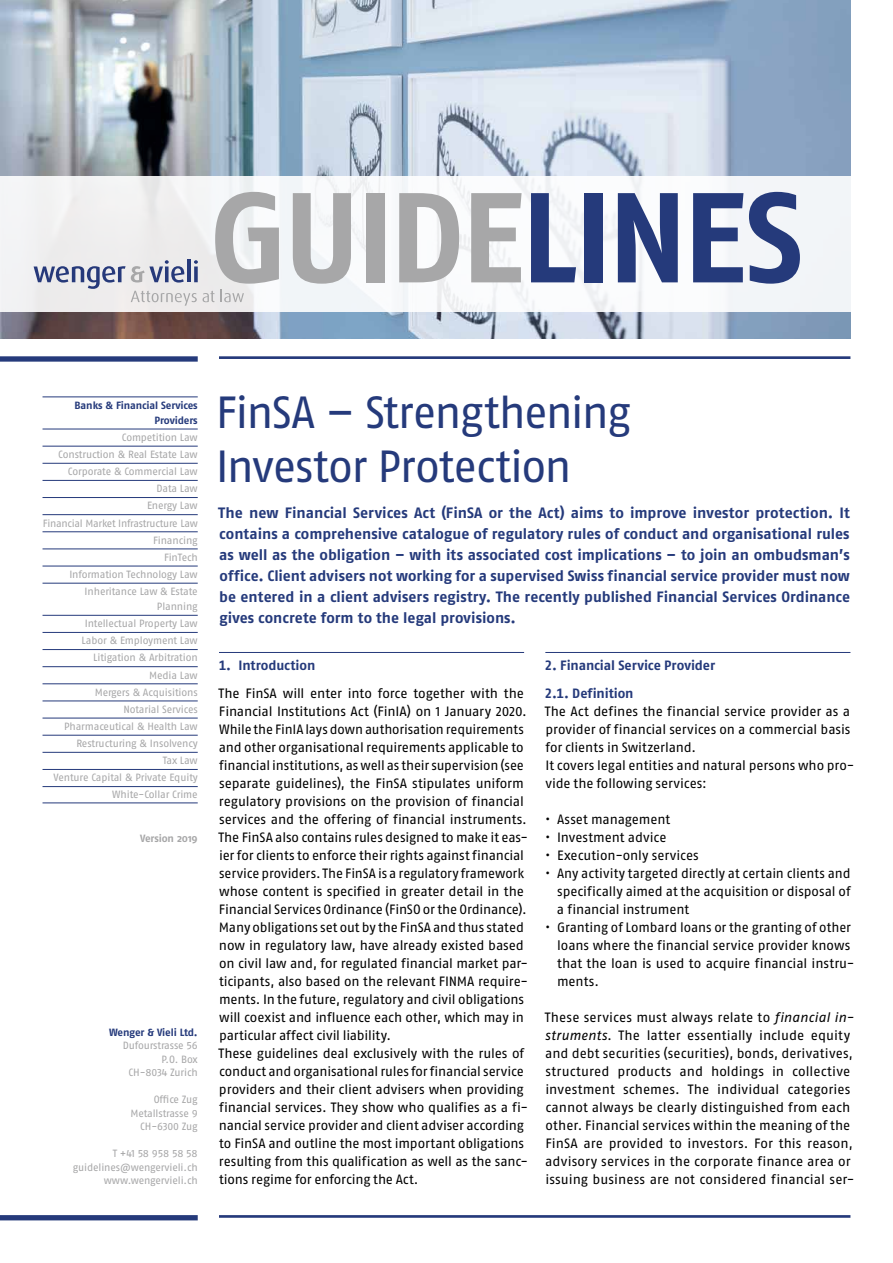
<style>
.page{position:relative;width:893px;height:1263px;background:#fff}
.page>*{position:absolute;margin:0;border:0;box-sizing:border-box;transform-origin:0 0}
.t1{font:127.5px "Fago No Bold Tf";letter-spacing:-.04em;color:#a7a7a8}
.t2{font:45px/54px "Fago No Regular LF";letter-spacing:-.035em;color:#253a7b}
.t3{font:15px/21px "Fago No Bold Tf";letter-spacing:.005em;color:#253a7b;text-align:justify}
.t4{font:13.5px/18px "Fago No Regular LF";letter-spacing:-.005em;color:#000}
.t5{font:13.5px/28.5px "Fago No Bold Tf";letter-spacing:-.005em;color:#253a7b}
.t6{font:10.5px/17.1px "Fago No Regular LF";letter-spacing:-.015em;color:#a7a7a8;text-align:right}
.t7{font:700 10.5px/15px "Fago No";letter-spacing:-.015em;color:#253a7b;text-align:right}
.t8{font:700 10.5px "Fago No";letter-spacing:-.01em;color:#a7a7a8}
.s1{color:#253a7b}
.s2{font-family:"Dax"}
.s3{font-family:"Fago No Regular Lf";font-style:italic}
</style>
<div class="page">
<hr style="left:219px;top:356px;width:631px;height:3px;background:#253a7b">
<hr style="left:219px;top:1215px;width:631px;height:3px;background:#253a7b">
<div style="left:0;top:1215px;width:198px;height:5px;background:#253a7b"></div>
<div style="left:0;top:356px;width:198px;height:6px;background:#253a7b"></div>
<img style="left:0;top:0;width:850px;height:338px">
<div style="left:0;top:176px;width:893px;height:136px;background:#f3f5f8"></div>
<hr style="left:219px;top:652px;width:305px;height:1px;background:#253a7b">
<hr style="left:545px;top:652px;width:305px;height:1px;background:#253a7b">
<hr style="left:187px;top:259px;width:4px;height:23px;background:#26397a">
<svg style="left:34px;top:260px;width:180px;height:46px"></svg>
<svg style="left:221px;top:289px;width:23px;height:13px"></svg>
<hr style="left:43px;top:397px;width:155px;height:1px;background:#253a7b">
<hr style="left:43px;top:429px;width:155px;height:1px;background:#253a7b">
<hr style="left:43px;top:446px;width:155px;height:1px;background:#253a7b">
<hr style="left:43px;top:463px;width:155px;height:1px;background:#253a7b">
<hr style="left:43px;top:480px;width:155px;height:1px;background:#253a7b">
<hr style="left:43px;top:497px;width:155px;height:1px;background:#253a7b">
<hr style="left:43px;top:514px;width:155px;height:1px;background:#253a7b">
<hr style="left:43px;top:531px;width:155px;height:1px;background:#253a7b">
<hr style="left:43px;top:549px;width:155px;height:1px;background:#253a7b">
<hr style="left:43px;top:566px;width:155px;height:1px;background:#253a7b">
<hr style="left:43px;top:583px;width:155px;height:1px;background:#253a7b">
<hr style="left:43px;top:615px;width:155px;height:1px;background:#253a7b">
<hr style="left:43px;top:632px;width:155px;height:1px;background:#253a7b">
<hr style="left:43px;top:649px;width:155px;height:1px;background:#253a7b">
<hr style="left:43px;top:666px;width:155px;height:1px;background:#253a7b">
<hr style="left:43px;top:683px;width:155px;height:1px;background:#253a7b">
<hr style="left:43px;top:701px;width:155px;height:1px;background:#253a7b">
<hr style="left:43px;top:718px;width:155px;height:1px;background:#253a7b">
<hr style="left:43px;top:735px;width:155px;height:1px;background:#253a7b">
<hr style="left:43px;top:752px;width:155px;height:1px;background:#253a7b">
<hr style="left:43px;top:769px;width:155px;height:1px;background:#253a7b">
<hr style="left:43px;top:786px;width:155px;height:1px;background:#253a7b">
<hr style="left:43px;top:803px;width:155px;height:1px;background:#253a7b">
<h1 class="t1" style="left:209px;top:163px;width:596px">GUIDE<span class="s1">LINES</span></h1>
<p class="t7" style="left:75px;top:397px;width:125px">Banks &amp; Financial Services<br>Providers</p>
<p class="t6" style="left:43px;top:429px;width:156px">Competition Law<br>Construction &amp; Real Estate Law<br>Corporate &amp; Commercial Law<br>Data Law<br>Energy Law<br>Financial Market Infrastructure Law<br>Financing<br>FinTech<br>Information Technology Law<br>Inheritance Law &amp; Estate</p>
<p class="t6" style="left:54px;top:598px;width:146px">Planning<br>Intellectual Property Law<br>Labor &amp; Employment Law<br>Litigation &amp; Arbitration<br>Media Law<br>Mergers &amp; Acquisitions<br>Notarial Services<br>Pharmaceutical &amp; Health Law<br>Restructuring &amp; Insolvency<br>Tax Law<br>Venture Capital &amp; Private Equity<br>White-Collar Crime</p>
<p class="t8" style="left:140px;top:832px;width:59px">Version 2019</p>
<p class="t7" style="left:109px;top:1024px;width:90px">Wenger <span class="s2">&amp;</span> Vieli Ltd.</p>
<p class="t6" style="left:123px;top:1039px;width:77px;line-height:13.5px">Dufourstrasse 56<br>P.O. Box<br>CH-8034 Zurich</p>
<p class="t6" style="left:131px;top:1093px;width:69px;line-height:13.5px">Office Zug<br>Metallstrasse 9<br>CH-6300 Zug</p>
<p class="t6" style="left:73px;top:1147px;width:126px;line-height:13.5px">T +41 58 958 58 58 guidelines@wengervieli.ch www.wengervieli.ch</p>
<h2 class="t2" style="left:216px;top:385px;width:416px">FinSA – Strengthening<br>Investor Protection</h2>
<p class="t3" style="left:218px;top:502px;width:633px">The new Financial Services Act (FinSA or the Act) aims to improve investor protection. It contains a comprehensive catalogue of regulatory rules of conduct and organisational rules as well as the obligation – with its associated cost implications – to join an ombudsman’s office. Client advisers not working for a supervised Swiss financial service provider must now be entered in a client advisers registry. The recently published Financial Services Ordinance gives concrete form to the legal provisions.</p>
<p class="t5" style="left:219px;top:651px;width:98px">1. Introduction</p>
<p class="t4" style="left:219px;top:684px;width:311px">The FinSA will enter into force together with the Financial Institutions Act (FinIA) on 1 January 2020.<br>While the FinIA lays down authorisation requirements and other organisational requirements applicable to financial institutions, as well as their supervision (see separate guidelines), the FinSA stipulates uniform regulatory provisions on the provision of financial services and the offering of financial instruments.<br>The FinSA also contains rules designed to make it eas&shy;ier for clients to enforce their rights against financial service providers. The FinSA is a regulatory framework whose content is specified in greater detail in the Financial Services Ordinance (FinSO or the Ordinance).<br>Many obligations set out by the FinSA and thus stated now in regulatory law, have already existed based on civil law and, for regulated financial market par&shy;ticipants, also based on the relevant FINMA require&shy;ments. In the future, regulatory and civil obligations will coexist and influence each other, which may in particular affect civil liability.<br>These guidelines deal exclusively with the rules of conduct and organisational rules for financial service providers and their client advisers when providing financial services. They show who qualifies as a fi&shy;nancial service provider and client adviser according to FinSA and outline the most important obligations resulting from this qualification as well as the sanc&shy;tions regime for enforcing the Act.</p>
<p class="t5" style="left:545px;top:651px;width:172px">2. Financial Service Provider<br>2.1. Definition</p>
<p class="t4" style="left:545px;top:702px;width:311px">The Act defines the financial service provider as a provider of financial services on a commercial basis for clients in Switzerland.<br>It covers legal entities and natural persons who pro&shy;vide the following services:</p>
<p class="t4" style="left:545px;top:810px;width:127px">• Asset management</p>
<p class="t4" style="left:545px;top:828px;width:123px">• Investment advice</p>
<p class="t4" style="left:545px;top:846px;width:155px">• Execution-only services</p>
<p class="t4" style="left:557px;top:864px;width:295px;text-align:justify;text-indent:-12px">• Any activity targeted directly at certain clients and specifically aimed at the acquisition or disposal of a financial instrument</p>
<p class="t4" style="left:557px;top:918px;width:299px;text-indent:-12px">• Granting of Lombard loans or the granting of other loans where the financial service provider knows that the loan is used to acquire financial instru&shy;ments.</p>
<p class="t4" style="left:545px;top:1008px;width:311px">These services must always relate to <span class="s3">financial in&shy;struments.</span> The latter essentially include equity and debt securities (securities), bonds, derivatives, structured products and holdings in collective investment schemes. The individual categories cannot always be clearly distinguished from each other. Financial services within the meaning of the FinSA are provided to investors. For this reason, advisory services in the corporate finance area or issuing business are not considered financial ser-</p>
</div>
